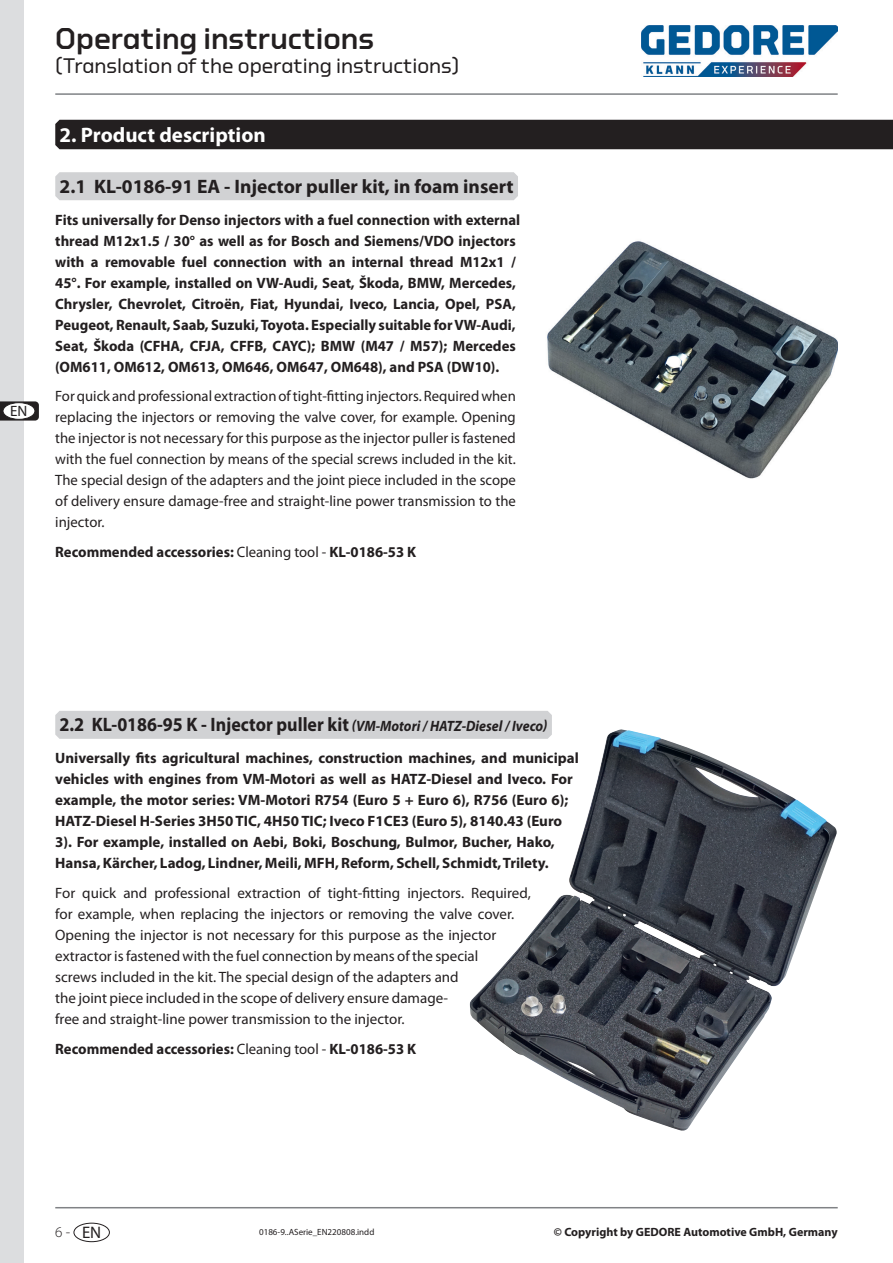
<style>
.page{position:relative;width:893px;height:1263px;background:#fff}
.page>*{position:absolute;margin:0;border:0;box-sizing:border-box;transform-origin:0 0}
.t1{font:500 30px "GEDORE Type";color:#231f20}
.t2{font:21px "GEDORE Type";color:#231f20}
.t3{font:700 21px "Myriad Pro";color:#fff}
.t4{font:700 19.5px "Myriad Pro";color:#231f20;scale:.93 1}
.t5{font:700 19.5px "Myriad Pro";color:#231f20}
.t6{font:700 15px/21px "Myriad Pro";color:#231f20}
.t7{font:15px/21px "Myriad Pro";color:#231f20;text-align:justify}
.t8{font:300 15px "Myriad Pro";color:#231f20}
.t9{font:700 12px "Myriad Pro";color:#231f20}
.t10{font:9px "Myriad Pro";color:#231f20}
.s1{font-weight:400}
.s2{font-style:italic;font-size:15px}
.s3{font-weight:400;font-size:16.65px}
</style>
<div class="page">
<div style="left:0;top:0;width:23px;height:1263px;background:#dcdddf"></div>
<hr style="left:55px;top:1207px;width:783px;height:1px;background:#808285">
<div style="left:74px;top:1223px;width:36px;height:19px;border:1px solid #231f20;border-radius:50%"></div>
<svg style="left:0;top:401px;width:39px;height:20px"></svg>
<div style="left:3px;top:403px;width:32px;height:16px;background:#fff;border-radius:50%"></div>
<div style="left:3px;top:402px;width:32px;height:18px;border:1px solid #231f20;border-radius:50%"></div>
<hr style="left:55px;top:93px;width:783px;height:2px;background:#808285">
<img style="left:641px;top:26px;width:197px;height:50px">
<div style="left:55px;top:120px;width:838px;height:31px;background:#c6c5c5"></div>
<div style="left:55px;top:120px;width:838px;height:29px;background:#231f20"></div>
<div style="left:55px;top:172px;width:463px;height:28px;background:#d1d2d4"></div>
<div style="left:55px;top:711px;width:497px;height:28px;background:#d1d2d4"></div>
<img style="left:547px;top:241px;width:291px;height:238px">
<img style="left:469px;top:729px;width:368px;height:402px">
<p class="t7" style="left:10px;top:400px;width:19px">EN</p>
<h1 class="t1" style="left:55px;top:21px;width:320px">Operating instructions</h1>
<h2 class="t2" style="left:55px;top:54px;width:406px">(Translation of the operating instructions)</h2>
<h2 class="t3" style="left:60px;top:121px;width:208px">2. Product description</h2>
<h3 class="t5" style="left:60px;top:174px;width:456px">2.1 KL-0186-91 EA - Injector puller kit, in foam insert</h3>
<p class="t6" style="left:55px;top:209px;width:467px">Fits universally for Denso injectors with a fuel connection with external thread M12x1.5 / 30° as well as for Bosch and Siemens/VDO injectors with a removable fuel connection with an internal thread M12x1 / 45°. For example, installed on VW-Audi, Seat, Škoda, BMW, Mercedes, Chrysler, Chevrolet, Citroën, Fiat, Hyundai, Iveco, Lancia, Opel, PSA, Peugeot, Renault, Saab, Suzuki, Toyota. Especially suitable for VW-Audi, Seat, Škoda (CFHA, CFJA, CFFB, CAYC); BMW (M47 / M57); Mercedes (OM611, OM612, OM613, OM646, OM647, OM648), and PSA (DW10).</p>
<p class="t7" style="left:55px;top:386px;width:462px">For quick and professional extraction of tight-fitting injectors. Required when replacing the injectors or removing the valve cover, for example. Opening the injector is not necessary for this purpose as the injector puller is fastened with the fuel connection by means of the special screws included in the kit.<br>The special design of the adapters and the joint piece included in the scope of delivery ensure damage-free and straight-line power transmission to the injector.</p>
<p class="t6" style="left:55px;top:541px;width:362px">Recommended accessories: <span class="s1">Cleaning tool -</span> KL-0186-53 K</p>
<h3 class="t4" style="left:60px;top:712px;width:526px">2.2 KL-0186-95 K - Injector puller kit <span class="s2">(VM-Motori / HATZ-Diesel / Iveco)</span></h3>
<p class="t6" style="left:55px;top:747px;width:525px">Universally fits agricultural machines, construction machines, and municipal vehicles with engines from VM-Motori as well as HATZ-Diesel and Iveco. For example, the motor series: VM-Motori R754 (Euro 5 + Euro 6), R756 (Euro 6); HATZ-Diesel H-Series 3H50 TIC, 4H50 TIC; Iveco F1CE3 (Euro 5), 8140.43 (Euro 3). For example, installed on Aebi, Boki, Boschung, Bulmor, Bucher, Hako, Hansa, Kärcher, Ladog, Lindner, Meili, MFH, Reform, Schell, Schmidt, Trilety.</p>
<p class="t7" style="left:55px;top:882px;width:477px;text-align:left">For quick and professional extraction of tight-fitting injectors. Required, for example, when replacing the injectors or removing the valve cover.<br>Opening the injector is not necessary for this purpose as the injector extractor is fastened with the fuel connection by means of the special<br>screws included in the kit. The special design of the adapters and<br>the joint piece included in the scope of delivery ensure damage-<br>free and straight-line power transmission to the injector.</p>
<p class="t6" style="left:55px;top:1037px;width:362px">Recommended accessories: <span class="s1">Cleaning tool -</span> KL-0186-53 K</p>
<p class="t8" style="left:55px;top:1223px;width:47px">6- <span class="s3">EN</span></p>
<p class="t10" style="left:259px;top:1226px;width:117px">0186-9..ASerie_EN220808.indd</p>
<p class="t9" style="left:554px;top:1224px;width:285px">© Copyright by GEDORE Automotive GmbH, Germany</p>
</div>
